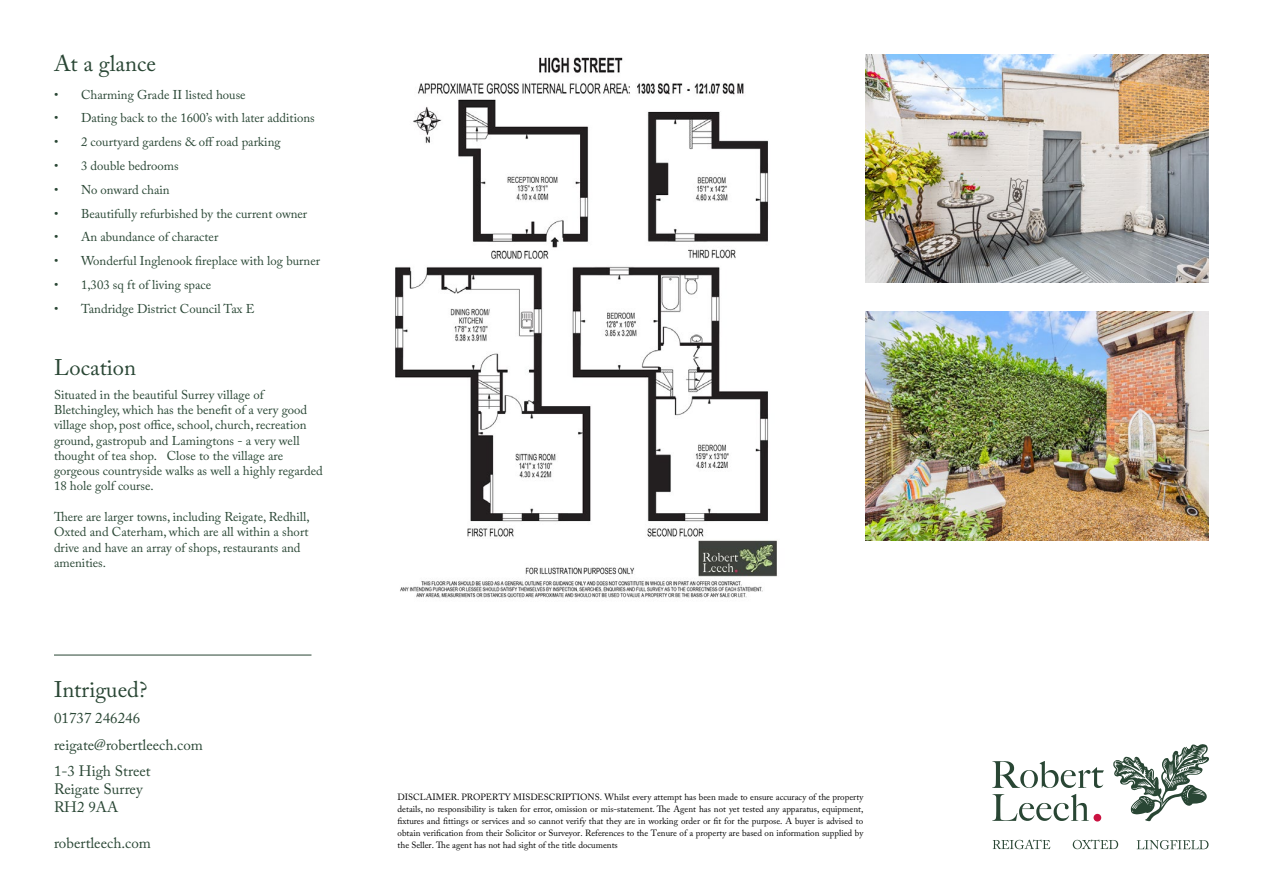
<style>
.page{position:relative;width:1263px;height:893px;background:#fff}
.page>*{position:absolute;margin:0;border:0;box-sizing:border-box;transform-origin:0 0}
.t1{font:22.5px "Adobe Caslon Pro";color:#294634}
.t2{font:15px/26.5px "Adobe Caslon Pro";color:#294634}
.t3{font:12.75px/15.3px "Adobe Caslon Pro";color:#294634}
.t4{font:9px/12px "Adobe Caslon Pro";color:#000;text-align:justify}
</style>
<div class="page">
<img style="left:395px;top:57px;width:382px;height:541px">
<hr style="left:54px;top:655px;width:257px;height:1px;background:#294634">
<svg style="left:993px;top:839px;width:57px;height:10px"></svg>
<svg style="left:1073px;top:839px;width:45px;height:10px"></svg>
<svg style="left:1137px;top:840px;width:71px;height:9px"></svg>
<div style="left:1093px;top:814px;width:8px;height:7px;background:#ca1241;border-radius:50%"></div>
<svg style="left:992px;top:761px;width:112px;height:27px"></svg>
<svg style="left:992px;top:794px;width:97px;height:27px"></svg>
<svg style="left:1113px;top:744px;width:96px;height:77px"></svg>
<img style="left:865px;top:54px;width:344px;height:229px">
<img style="left:865px;top:311px;width:344px;height:229px">
<h1 class="t1" style="left:54px;top:50px;width:103px">At a glance</h1>
<p class="t3" style="left:54px;top:87px;width:193px">• Charming Grade II listed house</p>
<p class="t3" style="left:54px;top:110px;width:262px">• Dating back to the 1600’s with later additions</p>
<p class="t3" style="left:54px;top:134px;width:228px">• 2 courtyard gardens &amp; off road parking</p>
<p class="t3" style="left:54px;top:158px;width:126px">• 3 double bedrooms</p>
<p class="t3" style="left:54px;top:182px;width:117px">• No onward chain</p>
<p class="t3" style="left:54px;top:206px;width:255px">• Beautifully refurbished by the current owner</p>
<p class="t3" style="left:54px;top:229px;width:166px">• An abundance of character</p>
<p class="t3" style="left:54px;top:253px;width:268px">• Wonderful Inglenook fireplace with log burner</p>
<p class="t3" style="left:54px;top:277px;width:159px">• 1,303 sq ft of living space</p>
<p class="t3" style="left:54px;top:301px;width:202px">• Tandridge District Council Tax E</p>
<h1 class="t1" style="left:54px;top:354px;width:83px">Location</h1>
<p class="t3" style="left:54px;top:387px;width:270px">Situated in the beautiful Surrey village of Bletchingley, which has the benefit of a very good village shop, post office, school, church, recreation ground, gastropub and Lamingtons - a very well thought of tea shop. Close to the village are gorgeous countryside walks as well a highly regarded 18 hole golf course.</p>
<p class="t3" style="left:54px;top:509px;width:257px">There are larger towns, including Reigate, Redhill, Oxted and Caterham, which are all within a short drive and have an array of shops, restaurants and amenities.</p>
<h1 class="t1" style="left:54px;top:676px;width:95px">Intrigued?</h1>
<p class="t2" style="left:54px;top:705px;width:150px">01737 246246 reigate@robertleech.com<br>1-3 High Street</p>
<p class="t2" style="left:54px;top:780px;width:90px;line-height:18px">Reigate Surrey<br>RH2 9AA</p>
<p class="t2" style="left:54px;top:830px;width:98px">robertleech.com</p>
<p class="t4" style="left:398px;top:791px;width:467px">DISCLAIMER. PROPERTY MISDESCRIPTIONS. Whilst every attempt has been made to ensure accuracy of the property details, no responsibility is taken for error, omission or mis-statement. The Agent has not yet tested any apparatus, equipment, fixtures and fittings or services and so cannot verify that they are in working order or fit for the purpose. A buyer is advised to obtain verification from their Solicitor or Surveyor. References to the Tenure of a property are based on information supplied by the Seller. The agent has not had sight of the title documents</p>
</div>
